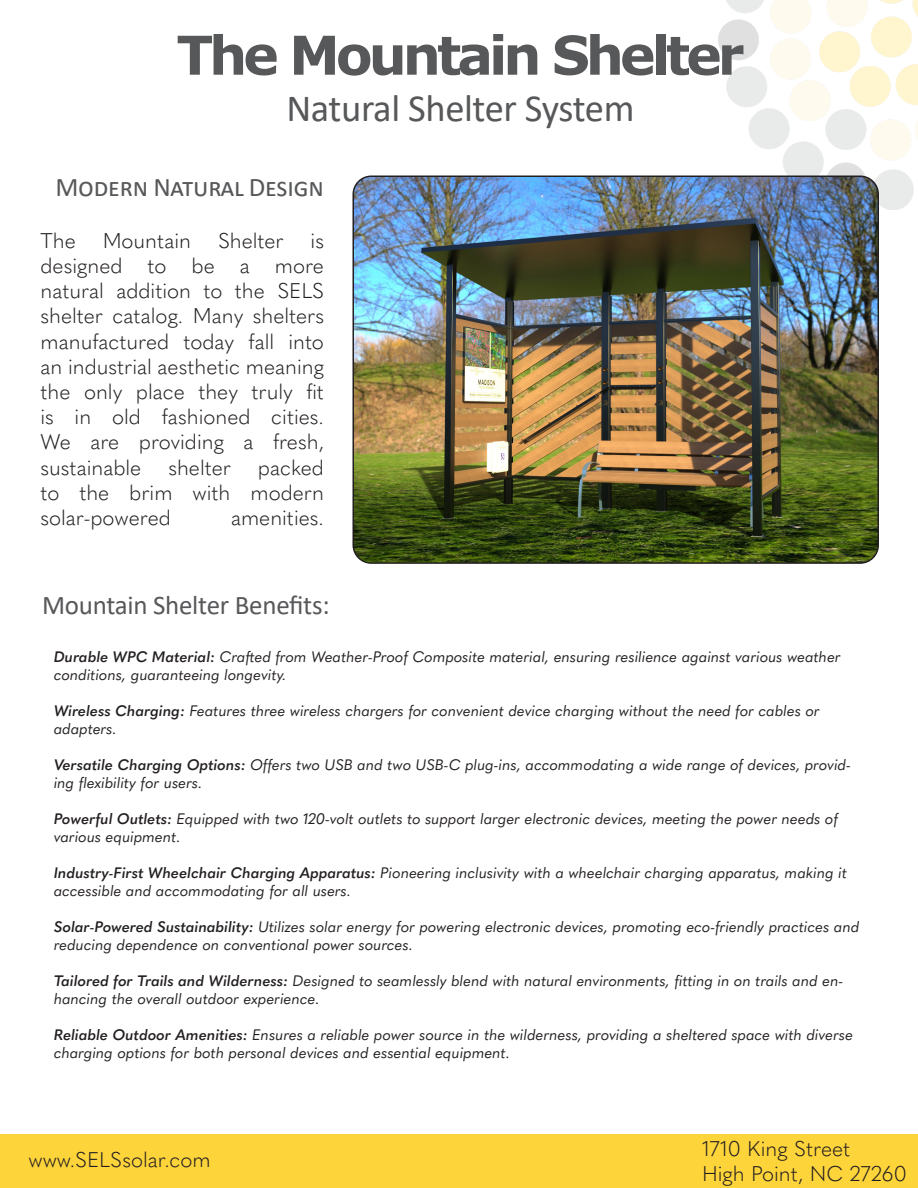
<style>
.page{position:relative;width:918px;height:1188px;background:#fff}
.page>*{position:absolute;margin:0;border:0;box-sizing:border-box;transform-origin:0 0}
.t1{font:700 53.55px "Verdana";letter-spacing:-.075em;color:#57585a}
.t2{font:38.55px "Calibri";letter-spacing:-.01em;color:#57585a}
.Secondady_subtitles{font:27px "Calibri";letter-spacing:-.01em;color:#57585a}
.t3{font:300 21px/25.2px "Quasimoda";color:#231f20;text-align:justify}
.t4{font:italic 15px/18px "Quasimoda";color:#231f20}
.s1{font-weight:600}
</style>
<div class="page">
<img style="left:719px;top:0;width:199px;height:209px">
<div style="left:0;top:1134px;width:918px;height:54px;background:#fed43b"></div>
<img style="left:355px;top:176px;width:523px;height:385px">
<div style="left:352px;top:176px;width:527px;height:388px;border:2px solid #231f20;border-radius:18px"></div>
<h1 class="t1" style="left:177px;top:17px;width:569px">The Mountain Shelter</h1>
<h2 class="t2" style="left:286px;top:81px;width:350px">Natural Shelter System</h2>
<p class="Secondady_subtitles" style="left:55px;top:168px;width:270px">Modern Natural Design</p>
<p class="t3" style="left:40px;top:227px;width:37px">The</p>
<p class="t3" style="left:103px;top:227px;width:90px">Mountain</p>
<p class="t3" style="left:218px;top:227px;width:67px">Shelter</p>
<p class="t3" style="left:40px;top:227px;width:285px;text-indent:270px">is designed to be a more natural addition to the SELS shelter catalog. Many shelters manufactured today fall into an industrial aesthetic meaning the only place they truly fit is in old fashioned cities.<br>We are providing a fresh, sustainable</p>
<p class="t3" style="left:40px;top:453px;width:285px;text-indent:217px">packed to the brim with modern solar-powered</p>
<p class="t3" style="left:168px;top:453px;width:64px">shelter</p>
<p class="t3" style="left:231px;top:504px;width:94px">amenities.</p>
<p class="Secondady_subtitles" style="left:42px;top:587px;width:289px">Mountain Shelter Benefits:</p>
<p class="t4" style="left:54px;top:647px;width:788px"><span class="s1">Durable WPC Material:</span> Crafted from Weather-Proof Composite material, ensuring resilience against various weather conditions, guaranteeing longevity.</p>
<p class="t4" style="left:54px;top:701px;width:767px"><span class="s1">Wireless Charging:</span> Features three wireless chargers for convenient device charging without the need for cables or adapters.</p>
<p class="t4" style="left:54px;top:755px;width:799px"><span class="s1">Versatile Charging Options:</span> Offers two USB and two USB-C plug-ins, accommodating a wide range of devices, provid&shy;ing flexibility for users.</p>
<p class="t4" style="left:54px;top:809px;width:786px"><span class="s1">Powerful Outlets:</span> Equipped with two 120-volt outlets to support larger electronic devices, meeting the power needs of various equipment.</p>
<p class="t4" style="left:54px;top:863px;width:795px"><span class="s1">Industry-First Wheelchair Charging Apparatus:</span> Pioneering inclusivity with a wheelchair charging apparatus, making it accessible and accommodating for all users.</p>
<p class="t4" style="left:54px;top:917px;width:807px"><span class="s1">Solar-Powered Sustainability:</span> Utilizes solar energy for powering electronic devices, promoting eco-friendly practices and reducing dependence on conventional power sources.</p>
<p class="t4" style="left:54px;top:971px;width:791px"><span class="s1">Tailored for Trails and Wilderness:</span> Designed to seamlessly blend with natural environments, fitting in on trails and en&shy;hancing the overall outdoor experience.</p>
<p class="t4" style="left:54px;top:1025px;width:801px"><span class="s1">Reliable Outdoor Amenities:</span> Ensures a reliable power source in the wilderness, providing a sheltered space with diverse charging options for both personal devices and essential equipment.</p>
<p class="t3" style="left:28px;top:1146px;width:184px">www.SELSsolar.com</p>
<p class="t3" style="left:702px;top:1134px;width:150px">1710 King Street</p>
<p class="t3" style="left:702px;top:1159px;width:206px">High Point, NC 27260</p>
</div>
